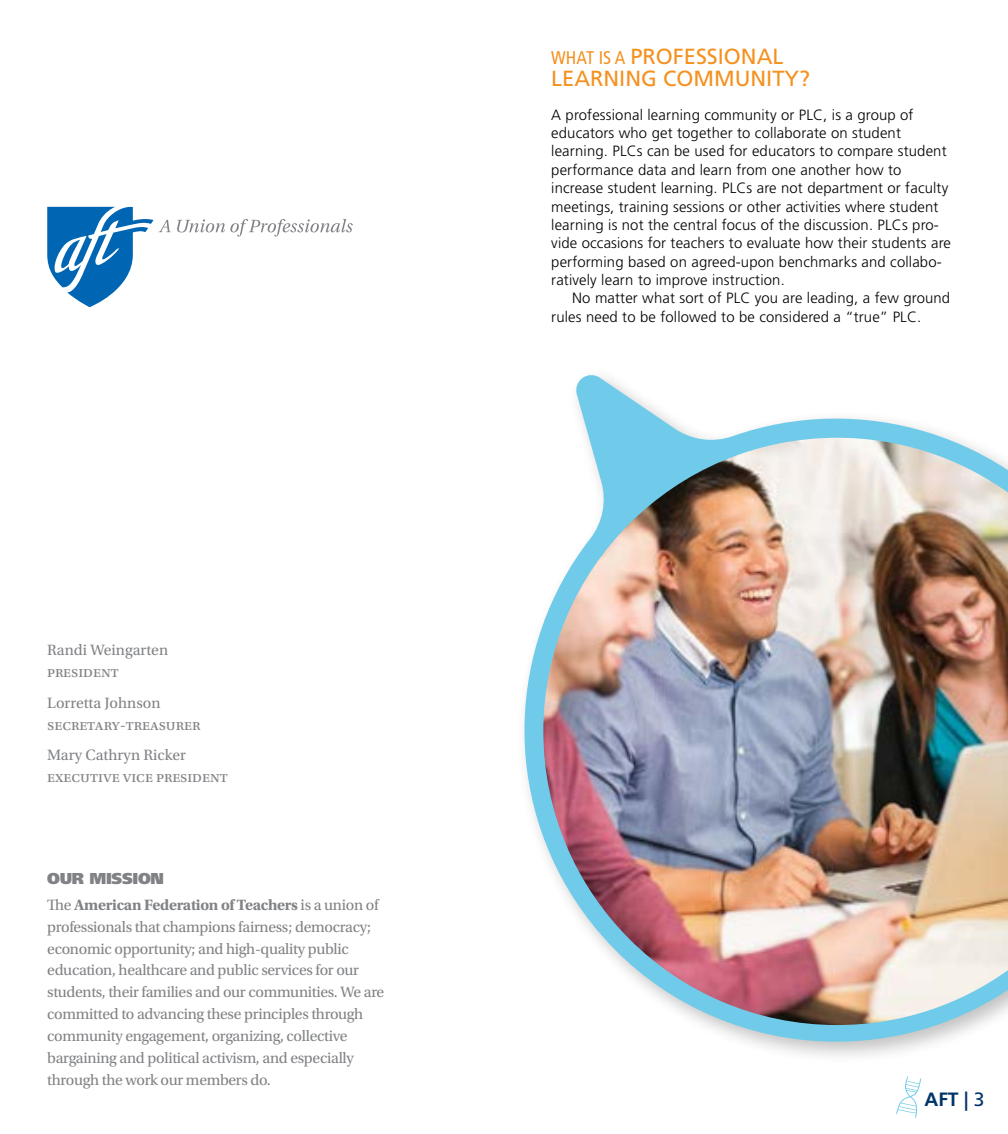
<style>
.page{position:relative;width:1008px;height:1134px;background:#fff}
.page>*{position:absolute;margin:0;border:0;box-sizing:border-box;transform-origin:0 0}
.t1{font:21.88px/21.9px "Frutiger LT Std";color:#f4911f}
.t2{font:700 19.25px "Frutiger LT Std";color:#003468}
.t3{font:15.75px/21.9px "Utopia Std";letter-spacing:-.005em;color:#808285}
.t4{font:900 15.75px "Frutiger LT Std";letter-spacing:-.02em;color:#808285}
.t5{font:300 14.88px/18.4px "Frutiger LT Std";letter-spacing:.01em;color:#000}
.s1{font-weight:700}
.s2{font-stretch:condensed;font-size:18.38px}
.s3{font-weight:400}
</style>
<div class="page">
<svg style="left:47px;top:207px;width:306px;height:100px"></svg>
<svg style="left:896px;top:1083px;width:25px;height:35px"></svg>
<svg style="left:524px;top:375px;width:455px;height:708px"></svg>
<img style="left:543px;top:438px;width:465px;height:587px">
<p class="t3" style="left:47px;top:639px;width:122px">Randi Weingarten president</p>
<p class="t3" style="left:47px;top:692px;width:155px">Lorretta Johnson secretary-treasurer</p>
<p class="t3" style="left:47px;top:745px;width:182px">Mary Cathryn Ricker executive vice president</p>
<p class="t4" style="left:47px;top:869px;width:118px">OUR MISSION</p>
<p class="t3" style="left:47px;top:894px;width:339px">The <span class="s1">American Federation of Teachers</span> is a union of professionals that champions fairness; democracy; economic opportunity; and high-quality public education, healthcare and public services for our students, their families and our communities. We are committed to advancing these principles through community engagement, organizing, collective bargaining and political activism, and especially through the work our members do.</p>
<h1 class="t1" style="left:551px;top:45px;width:260px"><span class="s2">WHAT IS A</span> PROFESSIONAL<br>LEARNING COMMUNITY?</h1>
<p class="t5" style="left:551px;top:106px;width:401px">A professional learning community or PLC, is a group of educators who get together to collaborate on student learning. PLCs can be used for educators to compare student performance data and learn from one another how to increase student learning. PLCs are not department or faculty meetings, training sessions or other activities where student learning is not the central focus of the discussion. PLCs pro&shy;vide occasions for teachers to evaluate how their students are performing based on agreed-upon benchmarks and collabo&shy;ratively learn to improve instruction.</p>
<p class="t5" style="left:551px;top:289px;width:400px;text-indent:21px">No matter what sort of PLC you are leading, a few ground rules need to be followed to be considered a “true” PLC.</p>
<p class="t2" style="left:924px;top:1088px;width:61px">AFT | <span class="s3">3</span></p>
</div>
